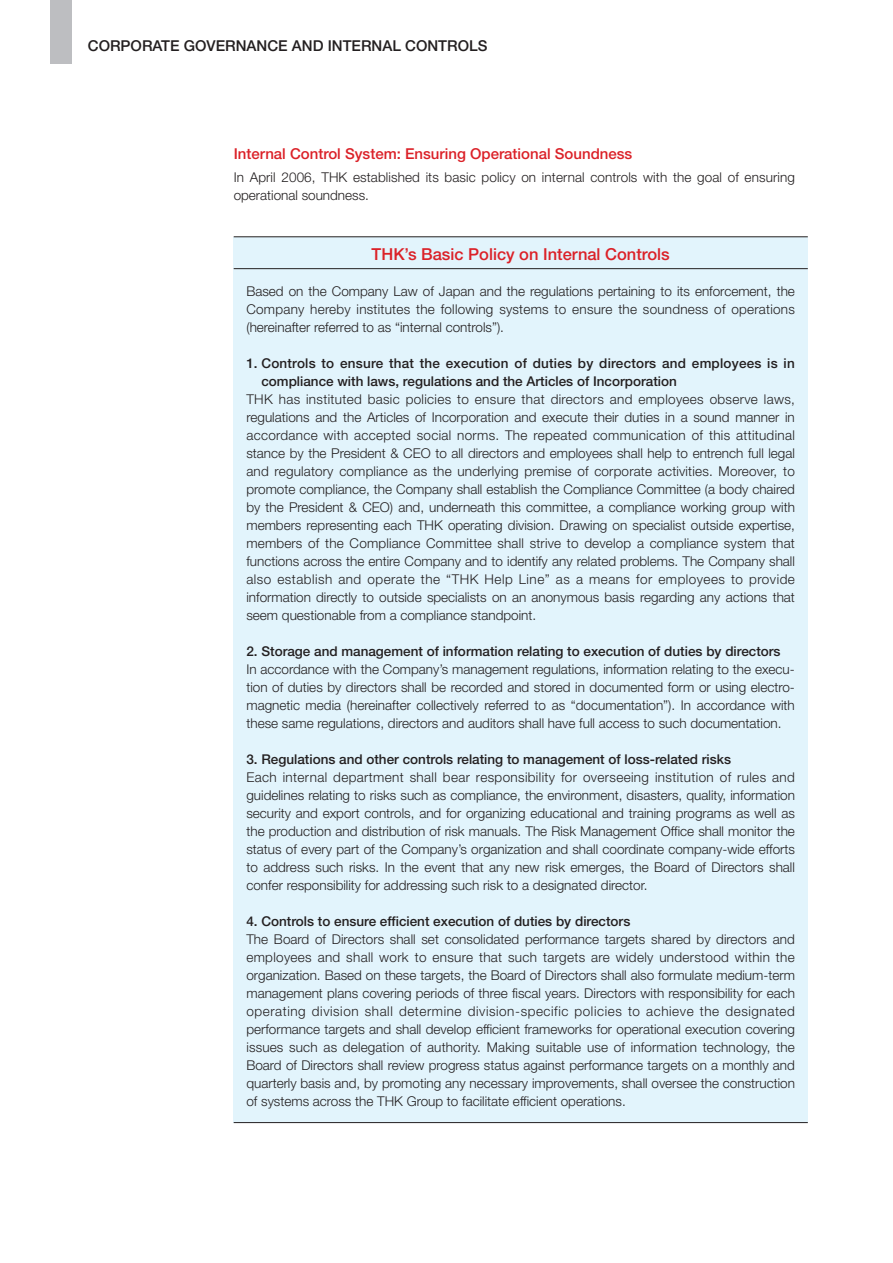
<style>
.page{position:relative;width:893px;height:1263px;background:#fff}
.page>*{position:absolute;margin:0;border:0;box-sizing:border-box;transform-origin:0 0}
.t1{font:500 16.5px "Helvetica Neue";color:#db2128}
.t2{font:500 15px "Helvetica Neue";color:#db2128}
.t3{font:500 15px "Helvetica Neue";color:#231f20}
.t4{font:300 13.5px/18px "Helvetica Neue";color:#231f20;text-align:justify}
.t5{font:500 13.5px/18px "Helvetica Neue";color:#231f20}
</style>
<div class="page">
<div style="left:234px;top:237px;width:574px;height:886px;background:#e2f4fc"></div>
<div style="left:51px;top:0;width:21px;height:64px;background:#bdbec1"></div>
<hr style="left:234px;top:268px;width:574px;height:1px;background:#231f20">
<hr style="left:234px;top:237px;width:574px;height:1px;background:#231f20">
<hr style="left:234px;top:1122px;width:574px;height:1px;background:#231f20">
<p class="t3" style="left:88px;top:40px;width:401px">CORPORATE GOVERNANCE AND INTERNAL CONTROLS</p>
<p class="t2" style="left:234px;top:149px;width:400px">Internal Control System: Ensuring Operational Soundness</p>
<p class="t4" style="left:234px;top:169px;width:563px">In April 2006, THK established its basic policy on internal controls with the goal of ensuring operational soundness.</p>
<p class="t1" style="left:372px;top:248px;width:299px">THK’s Basic Policy on Internal Controls</p>
<p class="t4" style="left:246px;top:283px;width:550px">Based on the Company Law of Japan and the regulations pertaining to its enforcement, the Company hereby institutes the following systems to ensure the soundness of operations (hereinafter referred to as “internal controls”).</p>
<p class="t5" style="left:261px;top:355px;width:535px;text-indent:-15px">1. Controls to ensure that the execution of duties by directors and employees is in compliance with laws, regulations and the Articles of Incorporation</p>
<p class="t4" style="left:246px;top:391px;width:550px">THK has instituted basic policies to ensure that directors and employees observe laws, regulations and the Articles of Incorporation and execute their duties in a sound manner in accordance with accepted social norms. The repeated communication of this attitudinal stance by the President &amp; CEO to all directors and employees shall help to entrench full legal and regulatory compliance as the underlying premise of corporate activities. Moreover, to promote compliance, the Company shall establish the Compliance Committee (a body chaired by the President &amp; CEO) and, underneath this committee, a compliance working group with members representing each THK operating division. Drawing on specialist outside expertise, members of the Compliance Committee shall strive to develop a compliance system that functions across the entire Company and to identify any related problems. The Company shall also establish and operate the “THK Help Line” as a means for employees to provide information directly to outside specialists on an anonymous basis regarding any actions that seem questionable from a compliance standpoint.</p>
<p class="t5" style="left:246px;top:643px;width:536px">2. Storage and management of information relating to execution of duties by directors</p>
<p class="t4" style="left:246px;top:661px;width:550px">In accordance with the Company’s management regulations, information relating to the execu&shy;tion of duties by directors shall be recorded and stored in documented form or using electro&shy;magnetic media (hereinafter collectively referred to as “documentation”). In accordance with these same regulations, directors and auditors shall have full access to such documentation.</p>
<p class="t5" style="left:246px;top:751px;width:486px">3. Regulations and other controls relating to management of loss-related risks</p>
<p class="t4" style="left:246px;top:769px;width:550px">Each internal department shall bear responsibility for overseeing institution of rules and guidelines relating to risks such as compliance, the environment, disasters, quality, information security and export controls, and for organizing educational and training programs as well as the production and distribution of risk manuals. The Risk Management Office shall monitor the status of every part of the Company’s organization and shall coordinate company-wide efforts to address such risks. In the event that any new risk emerges, the Board of Directors shall confer responsibility for addressing such risk to a designated director.</p>
<p class="t5" style="left:246px;top:913px;width:385px">4. Controls to ensure efficient execution of duties by directors</p>
<p class="t4" style="left:246px;top:931px;width:550px">The Board of Directors shall set consolidated performance targets shared by directors and employees and shall work to ensure that such targets are widely understood within the organization. Based on these targets, the Board of Directors shall also formulate medium-term management plans covering periods of three fiscal years. Directors with responsibility for each operating division shall determine division-specific policies to achieve the designated performance targets and shall develop efficient frameworks for operational execution covering issues such as delegation of authority. Making suitable use of information technology, the Board of Directors shall review progress status against performance targets on a monthly and quarterly basis and, by promoting any necessary improvements, shall oversee the construction of systems across the THK Group to facilitate efficient operations.</p>
</div>
